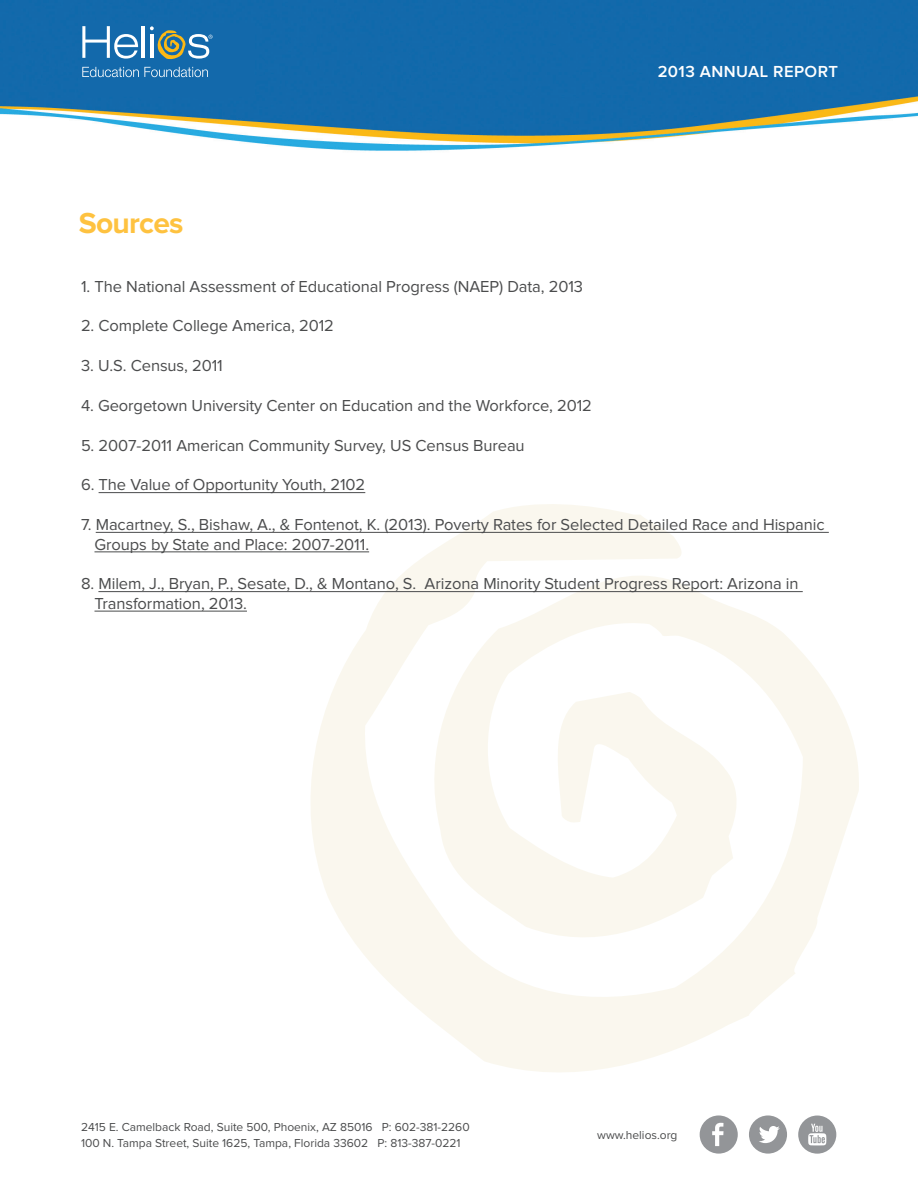
<style>
.page{position:relative;width:918px;height:1188px;background:#fff}
.page>*{position:absolute;margin:0;border:0;box-sizing:border-box;transform-origin:0 0}
.t1{font:700 30px "Proxima Nova";letter-spacing:-.025em;color:#fec240}
.t2{font:600 16.65px "Proxima Nova";letter-spacing:.025em;color:#fff}
.t3{font:16.5px/19.5px "Proxima Nova";letter-spacing:-.005em;color:#4b4c4d}
.t4{font:12px "Proxima Nova";color:#4b4c4d}
</style>
<div class="page">
<img style="left:0;top:0;width:918px;height:151px">
<svg style="left:291px;top:504px;width:568px;height:568px"></svg>
<hr style="left:99px;top:492px;width:266px;height:1px;background:#4b4c4d">
<hr style="left:96px;top:532px;width:733px;height:1px;background:#4b4c4d">
<hr style="left:94px;top:552px;width:275px;height:1px;background:#4b4c4d">
<hr style="left:98px;top:591px;width:705px;height:1px;background:#4b4c4d">
<hr style="left:94px;top:611px;width:153px;height:1px;background:#4b4c4d">
<div style="left:700px;top:1115px;width:38px;height:39px;background:#939598;border-radius:50%"></div>
<div style="left:749px;top:1115px;width:38px;height:39px;background:#939598;border-radius:50%"></div>
<svg style="left:759px;top:1126px;width:21px;height:17px"></svg>
<div style="left:798px;top:1116px;width:38px;height:38px;background:#939598;border-radius:50%"></div>
<svg style="left:712px;top:1123px;width:12px;height:23px"></svg>
<svg style="left:808px;top:1124px;width:18px;height:21px"></svg>
<svg style="left:82px;top:26px;width:56px;height:33px"></svg>
<hr style="left:142px;top:26px;width:3px;height:32px;background:#fff">
<svg style="left:82px;top:67px;width:126px;height:10px"></svg>
<svg style="left:150px;top:26px;width:63px;height:34px;background:#5d8c9d"></svg>
<p class="t1" style="left:79px;top:210px;width:106px">Sources</p>
<p class="t2" style="left:658px;top:64px;width:182px">2013 ANNUAL REPORT</p>
<p class="t3" style="left:81px;top:277px;width:504px">1. The National Assessment of Educational Progress (NAEP) Data, 2013</p>
<p class="t3" style="left:81px;top:317px;width:254px">2. Complete College America, 2012</p>
<p class="t3" style="left:81px;top:357px;width:143px">3. U.S. Census, 2011</p>
<p class="t3" style="left:81px;top:396px;width:513px">4. Georgetown University Center on Education and the Workforce, 2012</p>
<p class="t3" style="left:81px;top:436px;width:445px">5. 2007-2011 American Community Survey, US Census Bureau</p>
<p class="t3" style="left:81px;top:476px;width:286px">6. The Value of Opportunity Youth, 2102</p>
<p class="t3" style="left:94px;top:516px;width:732px;text-indent:-14px">7. Macartney, S., Bishaw, A., &amp; Fontenot, K. (2013). Poverty Rates for Selected Detailed Race and Hispanic<br>Groups by State and Place: 2007-2011.</p>
<p class="t3" style="left:94px;top:575px;width:706px;text-indent:-14px">8. Milem, J., Bryan, P., Sesate, D., &amp; Montano, S. Arizona Minority Student Progress Report: Arizona in<br>Transformation, 2013.</p>
<p class="t4" style="left:81px;top:1121px;width:390px">2415 E. Camelback Road, Suite 500, Phoenix, AZ 85016 P: 602-381-2260</p>
<p class="t4" style="left:81px;top:1138px;width:381px">100 N. Tampa Street, Suite 1625, Tampa, Florida 33602 P: 813-387-0221</p>
<p class="t4" style="left:597px;top:1130px;width:82px">www.helios.org</p>
</div>
